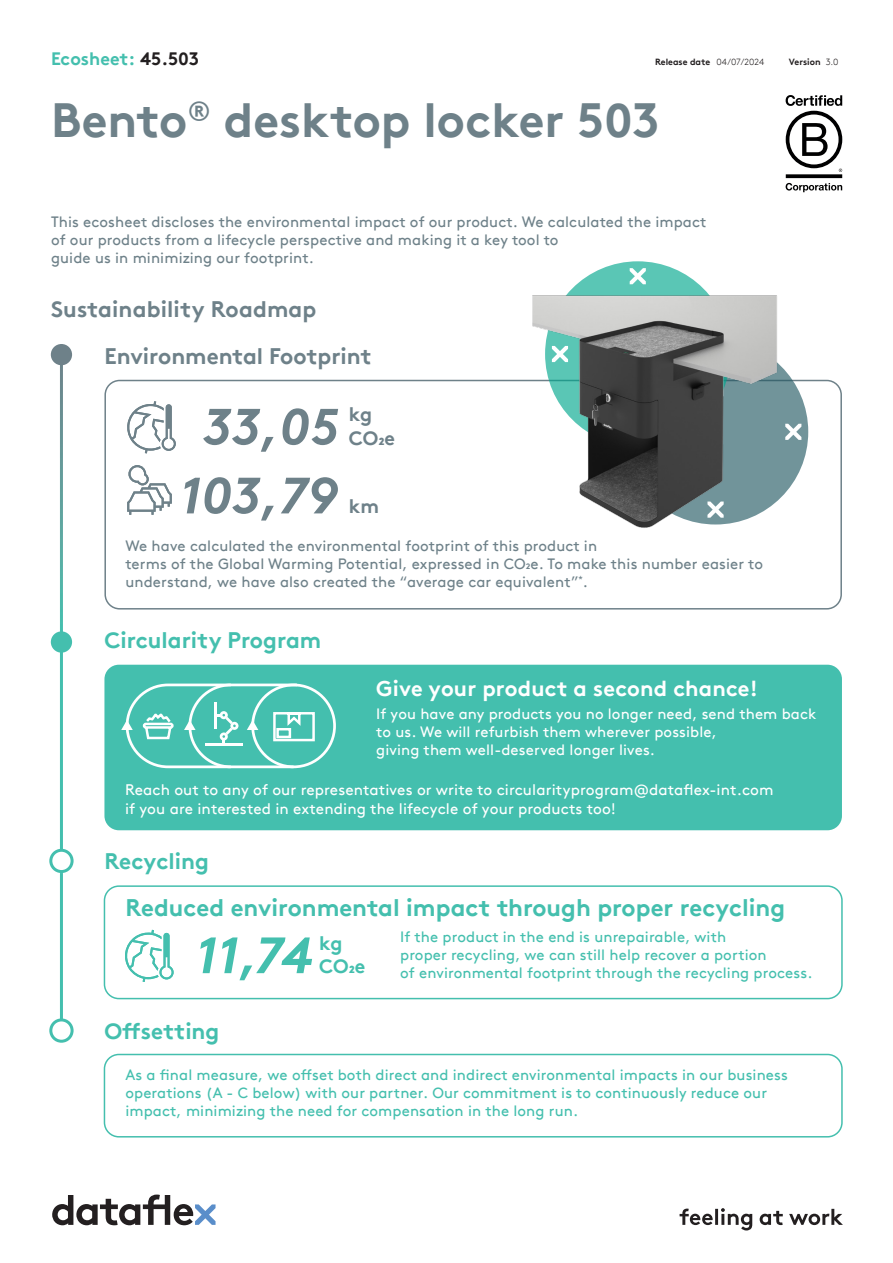
<style>
.page{position:relative;width:893px;height:1263px;background:#fff}
.page>*{position:absolute;margin:0;border:0;box-sizing:border-box;transform-origin:0 0}
.t1{font:italic 700 51px "Brown Pro TT";color:#6e8189}
.t2{font:italic 700 51px "Brown Pro TT";color:#44bfae}
.t3{font:700 48px "Brown Pro TT";color:#6e8189}
.t4{font:700 24px "Brown Pro TT";color:#44bfae}
.t5{font:700 22.5px "Brown Pro TT";color:#6e8189}
.t6{font:700 22.5px "Brown Pro TT";color:#44bfae}
.t7{font:700 21.75px "Brown Pro TT";letter-spacing:.005em;color:#fff}
.t8{font:700 19.65px "Brown Pro TT";color:#6e8189}
.t9{font:700 19.65px "Brown Pro TT";color:#44bfae}
.t10{font:700 18px "Brown Pro TT";color:#44bfae}
.t11{font:15.3px "Brown Pro TT";letter-spacing:.005em;color:#fff}
.t12{font:15px/18px "Brown Pro TT";letter-spacing:.005em;color:#6e8189}
.t13{font:15px/18px "Brown Pro TT";letter-spacing:.005em;color:#44bfae}
.t14{font:15px/18px "Brown Pro TT";letter-spacing:.005em;color:#fff}
.t15{font:700 9px "Brown Pro TT";color:#231f20}
.t16{font:300 9px "Brown Pro TT";color:#231f20}
.s1{color:#231f20}
</style>
<div class="page">
<svg style="left:52px;top:1194px;width:164px;height:31px"></svg>
<svg style="left:680px;top:1208px;width:163px;height:22px"></svg>
<div style="left:104px;top:380px;width:738px;height:229px;border:2px solid #6e8189;border-radius:14px"></div>
<div style="left:104px;top:665px;width:738px;height:165px;background:#44bfae;border-radius:14px"></div>
<div style="left:104px;top:1054px;width:739px;height:83px;border:2px solid #44bfae;border-radius:14px"></div>
<div style="left:104px;top:885px;width:739px;height:114px;border:2px solid #44bfae;border-radius:14px"></div>
<hr style="left:60px;top:648px;width:3px;height:202px;background:#44bfae">
<div style="left:51px;top:344px;width:21px;height:21px;background:#6e8189;border-radius:50%"></div>
<div style="left:51px;top:631px;width:21px;height:22px;background:#44bfae;border-radius:50%"></div>
<div style="left:49px;top:849px;width:25px;height:24px;border:3px solid #44bfae;border-radius:50%"></div>
<div style="left:49px;top:1018px;width:25px;height:25px;border:3px solid #44bfae;border-radius:50%"></div>
<hr style="left:60px;top:873px;width:3px;height:147px;background:#44bfae">
<svg style="left:125px;top:930px;width:49px;height:52px"></svg>
<svg style="left:127px;top:465px;width:45px;height:50px"></svg>
<svg style="left:127px;top:401px;width:49px;height:52px"></svg>
<svg style="left:121px;top:683px;width:215px;height:86px"></svg>
<svg style="left:786px;top:95px;width:56px;height:97px"></svg>
<svg style="left:593px;top:261px;width:215px;height:229px"></svg>
<img style="left:520px;top:273px;width:268px;height:255px">
<p class="t10" style="left:51px;top:44px;width:150px">Ecosheet: <span class="s1">45.503</span></p>
<p class="t15" style="left:655px;top:54px;width:57px">Release date</p>
<p class="t16" style="left:716px;top:55px;width:49px">04/07/2024</p>
<p class="t15" style="left:789px;top:54px;width:33px">Version</p>
<p class="t16" style="left:826px;top:55px;width:14px">3.0</p>
<p class="t3" style="left:51px;top:81px;width:610px">Bento<sup>®</sup> desktop locker 503</p>
<p class="t12" style="left:51px;top:211px;width:657px">This ecosheet discloses the environmental impact of our product. We calculated the impact</p>
<p class="t12" style="left:51px;top:229px;width:509px">of our products from a lifecycle perspective and making it a key tool to guide us in minimizing our footprint.</p>
<p class="t5" style="left:51px;top:291px;width:267px">Sustainability Roadmap</p>
<p class="t5" style="left:104px;top:338px;width:269px">Environmental Footprint</p>
<p class="t1" style="left:203px;top:386px;width:138px">33,05</p>
<p class="t1" style="left:180px;top:455px;width:161px">103,79</p>
<p class="t8" style="left:349px;top:398px;width:25px">kg</p>
<p class="t8" style="left:349px;top:422px;width:48px">CO2e</p>
<p class="t8" style="left:349px;top:491px;width:32px">km</p>
<p class="t12" style="left:125px;top:535px;width:473px">We have calculated the environmental footprint of this product in</p>
<p class="t12" style="left:125px;top:553px;width:639px">terms of the Global Warming Potential, expressed in CO2e. To make this number easier to understand, we have also created the “average car equivalent”<sup>*</sup>.</p>
<p class="t6" style="left:104px;top:622px;width:218px">Circularity Program</p>
<p class="t7" style="left:376px;top:671px;width:383px">Give your product a second chance!</p>
<p class="t14" style="left:376px;top:703px;width:442px">If you have any products you no longer need, send them back to us. We will refurbish them wherever possible,</p>
<p class="t14" style="left:376px;top:739px;width:280px">giving them well-deserved longer lives.</p>
<p class="t11" style="left:125px;top:778px;width:650px">Reach out to any of our representatives or write to circularityprogram@dataflex-int.com</p>
<p class="t11" style="left:125px;top:796px;width:493px">if you are interested in extending the lifecycle of your products too!</p>
<p class="t6" style="left:105px;top:843px;width:106px">Recycling</p>
<p class="t4" style="left:125px;top:888px;width:661px">Reduced environmental impact through proper recycling</p>
<p class="t9" style="left:319px;top:927px;width:25px">kg</p>
<p class="t9" style="left:319px;top:950px;width:48px">CO2e</p>
<p class="t2" style="left:196px;top:914px;width:118px">11,74</p>
<p class="t6" style="left:104px;top:1013px;width:116px">Offsetting</p>
<p class="t13" style="left:400px;top:927px;width:414px">If the product in the end is unrepairable, with<br>proper recycling, we can still help recover a portion<br>of environmental footprint through the recycling process.</p>
<p class="t13" style="left:125px;top:1064px;width:664px">As a final measure, we offset both direct and indirect environmental impacts in our business operations (A - C below) with our partner. Our commitment is to continuously reduce our impact, minimizing the need for compensation in the long run.</p>
</div>
